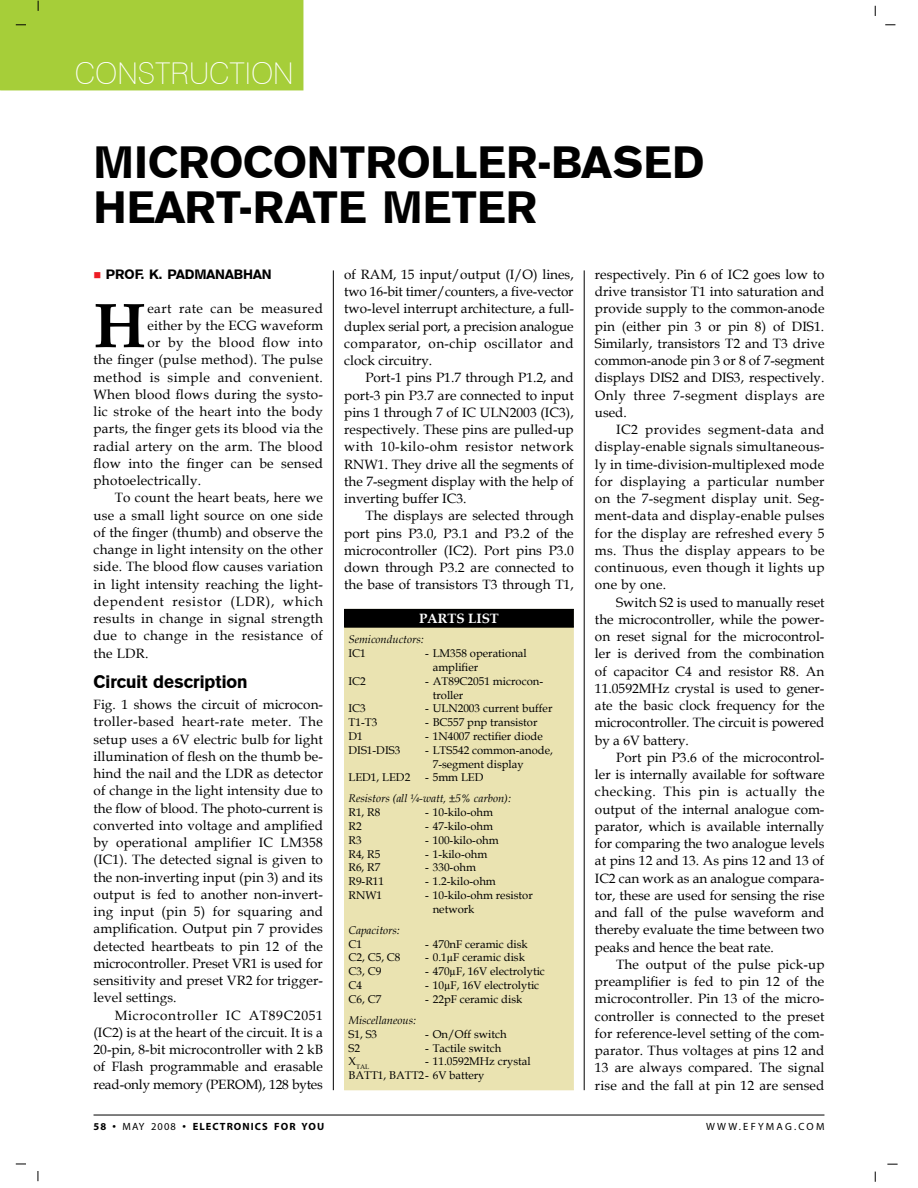
<style>
.page{position:relative;width:918px;height:1188px;background:#fff}
.page>*{position:absolute;margin:0;border:0;box-sizing:border-box;transform-origin:0 0}
.t1{font:700 63.15px "Book Antiqua";color:#000}
.t2{font:45px/45px "Gothic 725 BT Black A";color:#000}
.t3{font:100 30px "Swiss 721 BT";color:#fff}
.t4{font:18px "Gothic 725 BT Black A";color:#000}
.t5{font:13.5px/17.2px "Book Antiqua";letter-spacing:.02em;color:#000;text-align:justify}
.t6{font:13.5px "Book Antiqua";letter-spacing:.06em;color:#000}
.t7{font:13.5px "Gothic 725 BT Black A";color:#000}
.t8{font:700 13.5px "Book Antiqua";color:#fff}
.t9{font:11.25px/13.8px "Book Antiqua";color:#000}
.t10{font:italic 11.25px "Book Antiqua";color:#000}
.t11{font:700 10.5px "Myriad";letter-spacing:.1em;color:#000}
.t12{font:10.5px "Myriad";letter-spacing:.21em;color:#000}
.t13{font:6.6px "Book Antiqua";color:#000}
.s1{color:#ed1c24}
.s2{font-weight:400}
</style>
<div class="page">
<div style="left:1px;top:0;width:302px;height:90px;background:#a6ce39"></div>
<hr style="left:94px;top:1115px;width:730px;height:1px;background:#000">
<div style="left:345px;top:609px;width:228px;height:481px;background:#eae3b1"></div>
<div style="left:344px;top:609px;width:230px;height:481px;border:1px solid #eae3b1"></div>
<div style="left:345px;top:609px;width:228px;height:18px;background:#000"></div>
<div style="left:344px;top:609px;width:230px;height:19px;border:1px solid #000"></div>
<hr style="left:333px;top:270px;width:1px;height:820px;background:#000">
<hr style="left:584px;top:270px;width:1px;height:820px;background:#000">
<h3 class="t3" style="left:75px;top:55px;width:220px">CONSTRUCTION</h3>
<h2 class="t2" style="left:94px;top:139px;width:612px">MICROCONTROLLER-BASED<br>HEART-RATE METER</h2>
<p class="t7" style="left:94px;top:266px;width:180px"><span class="s1">■</span> PROF. K. PADMANABHAN</p>
<h1 class="t1" style="left:94px;top:283px;width:54px">H</h1>
<p class="t5" style="left:147px;top:299px;width:177px">eart rate can be measured</p>
<p class="t5" style="left:147px;top:316px;width:177px">either by the ECG waveform</p>
<p class="t5" style="left:147px;top:334px;width:177px">or by the blood flow into</p>
<p class="t5" style="left:94px;top:351px;width:231px">the finger (pulse method). The pulse</p>
<p class="t5" style="left:94px;top:368px;width:231px">method is simple and convenient.</p>
<p class="t5" style="left:94px;top:385px;width:231px">When blood flows during the systo-</p>
<p class="t5" style="left:94px;top:403px;width:231px">lic stroke of the heart into the body</p>
<p class="t5" style="left:94px;top:420px;width:231px">parts, the finger gets its blood via the</p>
<p class="t5" style="left:94px;top:437px;width:231px">radial artery on the arm. The blood</p>
<p class="t5" style="left:94px;top:454px;width:231px">flow into the finger can be sensed</p>
<p class="t5" style="left:94px;top:472px;width:109px">photoelectrically.</p>
<p class="t5" style="left:115px;top:489px;width:210px">To count the heart beats, here we</p>
<p class="t5" style="left:94px;top:506px;width:231px">use a small light source on one side</p>
<p class="t5" style="left:94px;top:523px;width:231px">of the finger (thumb) and observe the</p>
<p class="t5" style="left:94px;top:541px;width:231px">change in light intensity on the other</p>
<p class="t5" style="left:94px;top:558px;width:231px">side. The blood flow causes variation</p>
<p class="t5" style="left:94px;top:575px;width:231px">in light intensity reaching the light-</p>
<p class="t6" style="left:94px;top:592px;width:231px">dependent resistor (LDR), which</p>
<p class="t5" style="left:94px;top:610px;width:231px">results in change in signal strength</p>
<p class="t5" style="left:94px;top:627px;width:231px">due to change in the resistance of</p>
<p class="t5" style="left:94px;top:644px;width:57px">the LDR.</p>
<h3 class="t4" style="left:94px;top:670px;width:155px">CIRCUIT DESCRIPTION</h3>
<p class="t5" style="left:94px;top:696px;width:231px">Fig. 1 shows the circuit of microcon&shy;troller-based heart-rate meter. The setup uses a 6V electric bulb for light illumination of flesh on the thumb be&shy;hind the nail and the LDR as detector of change in the light intensity due to the flow of blood. The photo-current is converted into voltage and amplified by operational amplifier IC LM358 (IC1). The detected signal is given to the non-inverting input (pin 3) and its output is fed to another non-invert&shy;ing input (pin 5) for squaring and amplification. Output pin 7 provides detected heartbeats to pin 12 of the microcontroller. Preset VR1 is used for sensitivity and preset VR2 for trigger&shy;level settings.</p>
<p class="t5" style="left:94px;top:1006px;width:231px;text-indent:21px">Microcontroller IC AT89C2051 (IC2) is at the heart of the circuit. It is a 20-pin, 8-bit microcontroller with 2 kB of Flash programmable and erasable read-only memory (PEROM), 128 bytes</p>
<p class="t5" style="left:344px;top:265px;width:231px">of RAM, 15 input/output (I/O) lines, two 16-bit timer/counters, a five-vector two-level interrupt architecture, a full&shy;duplex serial port, a precision analogue comparator, on-chip oscillator and clock circuitry.</p>
<p class="t5" style="left:344px;top:369px;width:231px;text-indent:21px">Port-1 pins P1.7 through P1.2, and port-3 pin P3.7 are connected to input pins 1 through 7 of IC ULN2003 (IC3), respectively. These pins are pulled-up with 10-kilo-ohm resistor network RNW1. They drive all the segments of the 7-segment display with the help of inverting buffer IC3.</p>
<p class="t5" style="left:344px;top:507px;width:231px;text-indent:21px">The displays are selected through port pins P3.0, P3.1 and P3.2 of the microcontroller (IC2). Port pins P3.0 down through P3.2 are connected to the base of transistors T3 through T1,</p>
<p class="t8" style="left:419px;top:609px;width:81px">PARTS LIST</p>
<p class="t10" style="left:349px;top:632px;width:77px">Semiconductors:</p>
<p class="t9" style="left:349px;top:646px;width:19px">IC1</p>
<p class="t9" style="left:433px;top:646px;width:96px;text-indent:-8px">- LM358 operational amplifier</p>
<p class="t9" style="left:349px;top:674px;width:19px">IC2</p>
<p class="t9" style="left:433px;top:674px;width:112px;text-indent:-7px">- AT89C2051 microcon&shy;troller</p>
<p class="t9" style="left:349px;top:701px;width:19px">IC3</p>
<p class="t9" style="left:425px;top:701px;width:129px">- ULN2003 current buffer</p>
<p class="t9" style="left:349px;top:715px;width:30px">T1-T3</p>
<p class="t9" style="left:425px;top:715px;width:114px">- BC557 pnp transistor</p>
<p class="t9" style="left:349px;top:729px;width:16px">D1</p>
<p class="t9" style="left:425px;top:729px;width:119px">- 1N4007 rectifier diode</p>
<p class="t9" style="left:349px;top:743px;width:53px">DIS1-DIS3</p>
<p class="t9" style="left:433px;top:743px;width:122px;text-indent:-8px">- LTS542 common-anode,<br>7-segment display</p>
<p class="t9" style="left:349px;top:770px;width:63px">LED1, LED2</p>
<p class="t9" style="left:425px;top:770px;width:60px">- 5mm LED</p>
<p class="t10" style="left:349px;top:791px;width:164px">Resistors (all ¼-watt, ±5% carbon):</p>
<p class="t9" style="left:349px;top:805px;width:33px">R1, R8</p>
<p class="t9" style="left:425px;top:805px;width:69px">- 10-kilo-ohm</p>
<p class="t9" style="left:349px;top:819px;width:15px">R2</p>
<p class="t9" style="left:425px;top:819px;width:69px">- 47-kilo-ohm</p>
<p class="t9" style="left:349px;top:833px;width:15px">R3</p>
<p class="t9" style="left:425px;top:833px;width:75px">- 100-kilo-ohm</p>
<p class="t9" style="left:349px;top:847px;width:33px">R4, R5</p>
<p class="t9" style="left:425px;top:847px;width:64px">- 1-kilo-ohm</p>
<p class="t9" style="left:349px;top:860px;width:33px">R6, R7</p>
<p class="t9" style="left:425px;top:860px;width:52px">- 330-ohm</p>
<p class="t9" style="left:349px;top:874px;width:37px">R9-R11</p>
<p class="t9" style="left:425px;top:874px;width:72px">- 1.2-kilo-ohm</p>
<p class="t9" style="left:349px;top:888px;width:35px">RNW1</p>
<p class="t9" style="left:433px;top:888px;width:102px;text-indent:-8px">- 10-kilo-ohm resistor network</p>
<p class="t10" style="left:349px;top:922px;width:53px">Capacitors:</p>
<p class="t9" style="left:349px;top:937px;width:15px">C1</p>
<p class="t9" style="left:425px;top:937px;width:104px">- 470nF ceramic disk</p>
<p class="t9" style="left:349px;top:951px;width:54px">C2, C5, C8</p>
<p class="t9" style="left:425px;top:951px;width:101px">- 0.1µF ceramic disk</p>
<p class="t9" style="left:349px;top:964px;width:34px">C3, C9</p>
<p class="t9" style="left:425px;top:964px;width:121px">- 470µF, 16V electrolytic</p>
<p class="t9" style="left:349px;top:978px;width:15px">C4</p>
<p class="t9" style="left:425px;top:978px;width:116px">- 10µF, 16V electrolytic</p>
<p class="t9" style="left:349px;top:992px;width:34px">C6, C7</p>
<p class="t9" style="left:425px;top:992px;width:99px">- 22pF ceramic disk</p>
<p class="t10" style="left:349px;top:1012px;width:69px">Miscellaneous:</p>
<p class="t9" style="left:349px;top:1027px;width:30px">S1, S3</p>
<p class="t9" style="left:425px;top:1027px;width:83px">- On/Off switch</p>
<p class="t9" style="left:349px;top:1041px;width:13px">S2</p>
<p class="t9" style="left:425px;top:1041px;width:78px">- Tactile switch</p>
<p class="t13" style="left:349px;top:1062px;width:22px"><sup>X</sup>TAL</p>
<p class="t9" style="left:349px;top:1054px;width:184px;text-indent:77px">- 11.0592MHz crystal<br>BATT1, BATT2- 6V battery</p>
<p class="t5" style="left:595px;top:265px;width:231px">respectively. Pin 6 of IC2 goes low to drive transistor T1 into saturation and provide supply to the common-anode pin (either pin 3 or pin 8) of DIS1.<br>Similarly, transistors T2 and T3 drive common-anode pin 3 or 8 of 7-segment displays DIS2 and DIS3, respectively.<br>Only three 7-segment displays are used.</p>
<p class="t5" style="left:595px;top:421px;width:231px;text-indent:21px">IC2 provides segment-data and display-enable signals simultaneous&shy;ly in time-division-multiplexed mode for displaying a particular number on the 7-segment display unit. Seg&shy;ment-data and display-enable pulses for the display are refreshed every 5 ms. Thus the display appears to be continuous, even though it lights up one by one.</p>
<p class="t5" style="left:595px;top:593px;width:231px;text-indent:21px">Switch S2 is used to manually reset the microcontroller, while the power&shy;on reset signal for the microcontrol&shy;ler is derived from the combination of capacitor C4 and resistor R8. An 11.0592MHz crystal is used to gener&shy;ate the basic clock frequency for the microcontroller. The circuit is powered by a 6V battery.</p>
<p class="t5" style="left:595px;top:748px;width:231px;text-indent:21px">Port pin P3.6 of the microcontrol&shy;ler is internally available for software checking. This pin is actually the output of the internal analogue com&shy;parator, which is available internally for comparing the two analogue levels at pins 12 and 13. As pins 12 and 13 of IC2 can work as an analogue compara&shy;tor, these are used for sensing the rise and fall of the pulse waveform and thereby evaluate the time between two peaks and hence the beat rate.</p>
<p class="t5" style="left:595px;top:955px;width:231px;text-indent:21px">The output of the pulse pick-up preamplifier is fed to pin 12 of the microcontroller. Pin 13 of the micro&shy;controller is connected to the preset for reference-level setting of the com&shy;parator. Thus voltages at pins 12 and 13 are always compared. The signal rise and the fall at pin 12 are sensed</p>
<p class="t11" style="left:94px;top:1121px;width:232px">58 • <span class="s2">MAY 2008</span> • ELECTRONICS FOR YOU</p>
<p class="t12" style="left:706px;top:1121px;width:120px">WWW.EFYMAG.COM</p>
</div>
